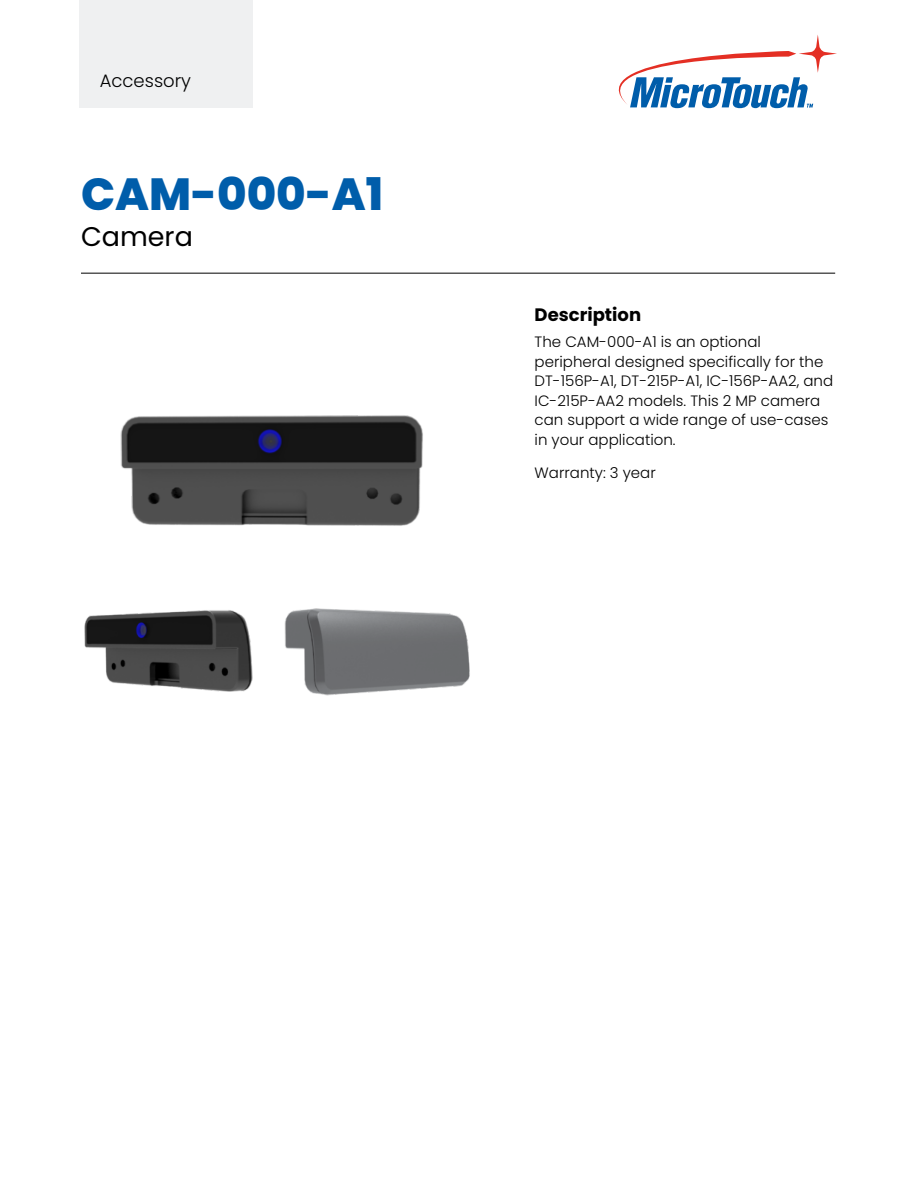
<style>
.page{position:relative;width:918px;height:1188px;background:#fff}
.page>*{position:absolute;margin:0;border:0;box-sizing:border-box;transform-origin:0 0}
.Product_Model{font:800 45px "Poppins";color:#005daa}
.Product_Type{font:27px "Poppins";color:#000}
.Body_Head{font:700 18px "Poppins";color:#000}
.Series{font:300 18px "Poppins";color:#000}
.Body{font:300 15px/19.5px "Poppins";color:#000}
</style>
<div class="page">
<svg style="left:618px;top:35px;width:219px;height:73px"></svg>
<hr style="left:81px;top:273px;width:754px;height:1px;background:#000">
<div style="left:80px;top:0;width:173px;height:108px;background:#eff0f1"></div>
<img style="left:120px;top:415px;width:303px;height:111px">
<img style="left:284px;top:608px;width:186px;height:88px">
<img style="left:84px;top:610px;width:169px;height:82px">
<p class="Series" style="left:100px;top:71px;width:93px">Accessory</p>
<p class="Product_Model" style="left:81px;top:168px;width:304px">CAM-000-A1</p>
<p class="Product_Type" style="left:81px;top:221px;width:113px">Camera</p>
<p class="Body_Head" style="left:535px;top:304px;width:108px">Description</p>
<p class="Body" style="left:535px;top:332px;width:300px">The CAM-000-A1 is an optional peripheral designed specifically for the DT-156P-A1, DT-215P-A1, IC-156P-AA2, and IC-215P-AA2 models. This 2 MP camera can support a wide range of use-cases in your application.</p>
<p class="Body" style="left:535px;top:463px;width:123px">Warranty: 3 year</p>
</div>
